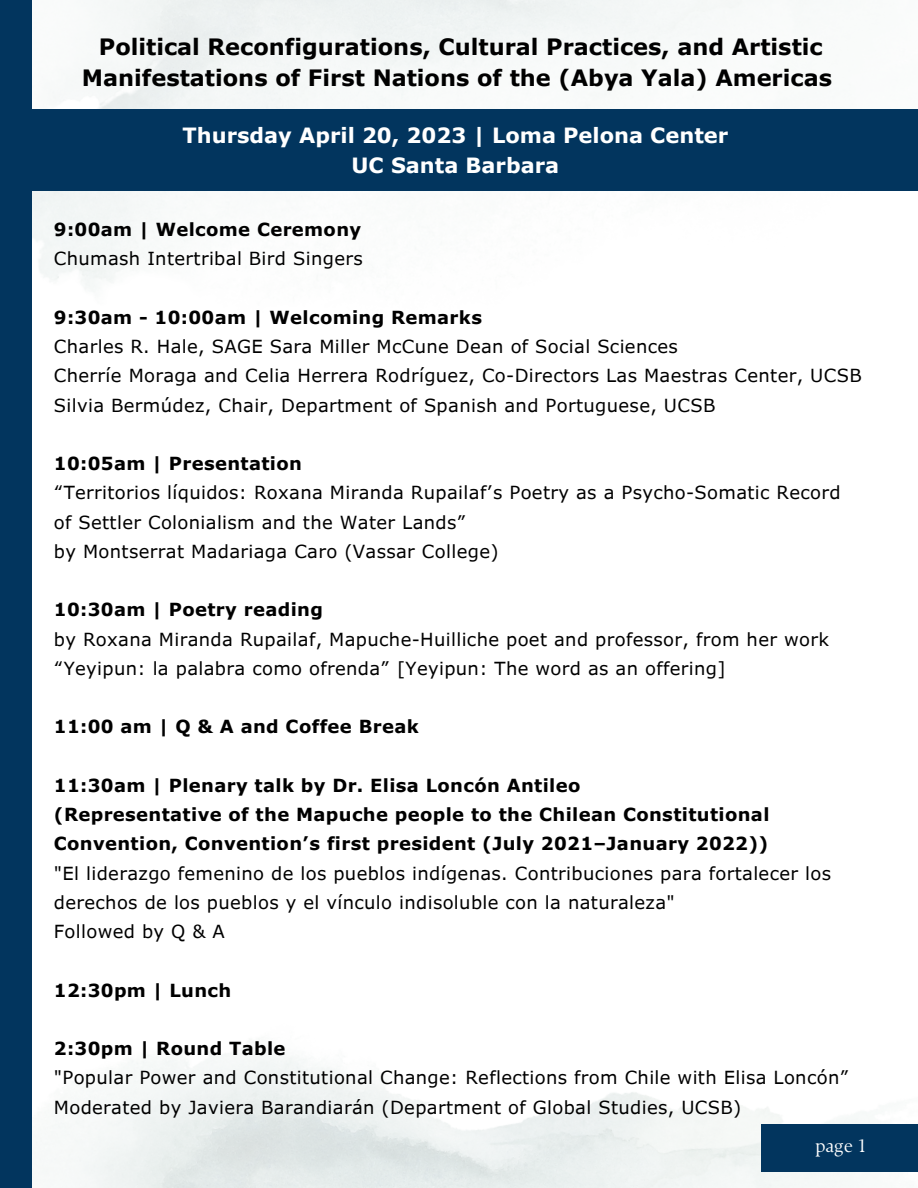
<style>
.page{position:relative;width:918px;height:1188px;background:#fff}
.page>*{position:absolute;margin:0;border:0;box-sizing:border-box;transform-origin:0 0}
.t1{font:700 22.5px/31.5px "Verdana Pro";color:#000;text-align:center}
.t2{font:700 21px/29.2px "Verdana Pro";color:#fff;text-align:center}
.t3{font:18px/29.2px "Verdana Pro";letter-spacing:.02em;color:#000}
.t4{font:700 18px/29.2px "Verdana Pro";letter-spacing:.02em;color:#000}
.t5{font:18px "TY Serif D";color:#fff}
</style>
<div class="page">
<img style="left:36px;top:1047px;width:882px;height:141px">
<img style="left:32px;top:0;width:886px;height:287px">
<div style="left:0;top:0;width:32px;height:1188px;background:#02355e"></div>
<div style="left:0;top:110px;width:918px;height:81px;background:#02355e"></div>
<div style="left:761px;top:1124px;width:157px;height:47px;background:#02355e"></div>
<p class="t1" style="left:82px;top:30px;width:752px">Political Reconfigurations, Cultural Practices, and Artistic<br>Manifestations of First Nations of the (Abya Yala) Americas</p>
<p class="t2" style="left:182px;top:120px;width:547px">Thursday April 20, 2023 | Loma Pelona Center<br>UC Santa Barbara</p>
<p class="t4" style="left:54px;top:214px;width:309px">9:00am | Welcome Ceremony</p>
<p class="t3" style="left:54px;top:244px;width:310px">Chumash Intertribal Bird Singers</p>
<p class="t4" style="left:54px;top:302px;width:430px">9:30am - 10:00am | Welcoming Remarks</p>
<p class="t3" style="left:54px;top:331px;width:809px">Charles R. Hale, SAGE Sara Miller McCune Dean of Social Sciences<br>Cherríe Moraga and Celia Herrera Rodríguez, Co-Directors Las Maestras Center, UCSB<br>Silvia Bermúdez, Chair, Department of Spanish and Portuguese, UCSB</p>
<p class="t4" style="left:54px;top:448px;width:250px">10:05am | Presentation</p>
<p class="t3" style="left:54px;top:478px;width:788px">“Territorios líquidos: Roxana Miranda Rupailaf’s Poetry as a Psycho-Somatic Record of Settler Colonialism and the Water Lands”<br>by Montserrat Madariaga Caro (Vassar College)</p>
<p class="t4" style="left:54px;top:595px;width:271px">10:30am | Poetry reading</p>
<p class="t3" style="left:54px;top:624px;width:777px">by Roxana Miranda Rupailaf, Mapuche-Huilliche poet and professor, from her work “Yeyipun: la palabra como ofrenda” [Yeyipun: The word as an offering]</p>
<p class="t4" style="left:54px;top:712px;width:366px">11:00 am | Q &amp; A and Coffee Break</p>
<p class="t4" style="left:54px;top:770px;width:717px">11:30am | Plenary talk by Dr. Elisa Loncón Antileo<br>(Representative of the Mapuche people to the Chilean Constitutional<br>Convention, Convention’s first president (July 2021–January 2022))</p>
<p class="t3" style="left:54px;top:858px;width:779px">"El liderazgo femenino de los pueblos indígenas. Contribuciones para fortalecer los derechos de los pueblos y el vínculo indisoluble con la naturaleza"<br>Followed by Q &amp; A</p>
<p class="t4" style="left:54px;top:975px;width:179px">12:30pm | Lunch</p>
<p class="t4" style="left:54px;top:1033px;width:233px">2:30pm | Round Table</p>
<p class="t3" style="left:54px;top:1063px;width:797px">"Popular Power and Constitutional Change: Reflections from Chile with Elisa Loncón”<br>Moderated by Javiera Barandiarán (Department of Global Studies, UCSB)</p>
<p class="t5" style="left:815px;top:1135px;width:52px">page 1</p>
</div>
